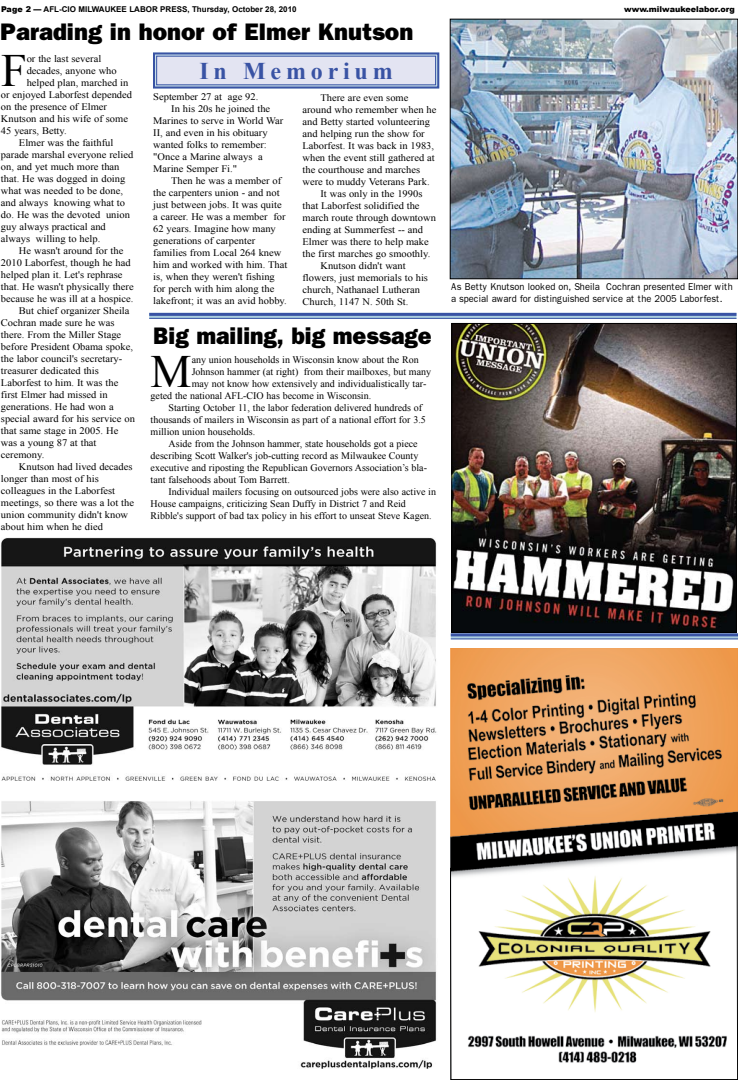
<style>
.page{position:relative;width:738px;height:1080px;background:#fff}
.page>*{position:absolute;margin:0;border:0;box-sizing:border-box;transform-origin:0 0}
.t1{font:46.2px "Times New Roman";color:#000}
.t2{font:800 24px "Franklin Gothic";color:#000}
.t3{font:800 24px "Franklin Gothic";color:#000;scale:.96 1}
.t4{font:700 24px "Times New Roman";letter-spacing:.2em;color:#3953a4}
.t5{font:10px "Times New Roman";color:#000;scale:1.05 1}
.t6{font:10px "Times New Roman";color:#000}
.t7{font:10px/12px "Franklin Gothic";color:#000;scale:.93 1}
.t8{font:700 8px "Arial";color:#000}
.t9{font:900 8px "Arial";color:#000}
.s1{font-weight:900}
</style>
<div class="page">
<svg style="left:153px;top:52px;width:287px;height:37px;background:#c6cde5"></svg>
<div style="left:156px;top:56px;width:280px;height:29px;border:1px solid #3953a4"></div>
<img style="left:452px;top:21px;width:284px;height:256px">
<div style="left:450px;top:19px;width:288px;height:260px;border:1px solid #000"></div>
<img style="left:454px;top:325px;width:281px;height:306px">
<div style="left:452px;top:323px;width:285px;height:310px;border:1px solid #000"></div>
<svg style="left:451px;top:636px;width:287px;height:2px"></svg>
<hr style="left:451px;top:633px;width:287px;height:3px;background:#3953a4">
<hr style="left:451px;top:638px;width:287px;height:1px;background:#3953a4">
<div style="left:149px;top:313px;width:587px;height:6px;background:#a2c5da"></div>
<hr style="left:149px;top:313px;width:587px;height:3px;background:#3953a4">
<hr style="left:149px;top:318px;width:587px;height:1px;background:#3953a4">
<img style="left:450px;top:648px;width:288px;height:191px">
<svg style="left:450px;top:839px;width:288px;height:241px"></svg>
<img style="left:1px;top:537px;width:436px;height:532px">
<p class="t8" style="left:1px;top:4px;width:297px"><span class="s1">Page 2</span> — AFL-CIO MILWAUKEE LABOR PRESS, THURSDAY, OCTOBER 28, 2010</p>
<p class="t9" style="left:624px;top:4px;width:112px">www.milwaukeelabor.org</p>
<h2 class="t2" style="left:0;top:17px;width:415px">Parading in honor of Elmer Knutson</h2>
<p class="t5" style="left:27px;top:53px;width:73px">or the last several</p>
<p class="t5" style="left:27px;top:65px;width:87px">decades, anyone who</p>
<p class="t5" style="left:27px;top:77px;width:98px">helped plan, marched in</p>
<p class="t5" style="left:1px;top:89px;width:126px">or enjoyed Laborfest depended</p>
<p class="t5" style="left:1px;top:101px;width:102px">on the presence of Elmer</p>
<p class="t5" style="left:1px;top:113px;width:122px">Knutson and his wife of some</p>
<p class="t5" style="left:1px;top:125px;width:64px">45 years, Betty.</p>
<p class="t5" style="left:19px;top:137px;width:91px">Elmer was the faithful</p>
<p class="t5" style="left:1px;top:149px;width:127px">parade marshal everyone relied</p>
<p class="t5" style="left:1px;top:161px;width:114px">on, and yet much more than</p>
<p class="t5" style="left:1px;top:173px;width:120px">that. He was dogged in doing</p>
<p class="t5" style="left:1px;top:185px;width:118px">what was needed to be done,</p>
<p class="t5" style="left:1px;top:197px;width:120px">and always knowing what to</p>
<p class="t5" style="left:1px;top:209px;width:124px">do. He was the devoted union</p>
<p class="t5" style="left:1px;top:221px;width:101px">guy always practical and</p>
<p class="t5" style="left:1px;top:233px;width:96px">always willing to help.</p>
<p class="t5" style="left:19px;top:245px;width:101px">He wasn't around for the</p>
<p class="t5" style="left:1px;top:257px;width:125px">2010 Laborfest, though he had</p>
<p class="t5" style="left:1px;top:269px;width:117px">helped plan it. Let's rephrase</p>
<p class="t5" style="left:1px;top:281px;width:128px">that. He wasn't physically there</p>
<p class="t5" style="left:1px;top:293px;width:128px">because he was ill at a hospice.</p>
<p class="t5" style="left:19px;top:305px;width:107px">But chief organizer Sheila</p>
<p class="t5" style="left:1px;top:317px;width:110px">Cochran made sure he was</p>
<p class="t5" style="left:1px;top:329px;width:116px">there. From the Miller Stage</p>
<p class="t5" style="left:1px;top:341px;width:127px">before President Obama spoke,</p>
<p class="t5" style="left:1px;top:353px;width:117px">the labor council's secretary-</p>
<p class="t5" style="left:1px;top:365px;width:95px">treasurer dedicated this</p>
<p class="t5" style="left:1px;top:377px;width:113px">Laborfest to him. It was the</p>
<p class="t5" style="left:1px;top:389px;width:103px">first Elmer had missed in</p>
<p class="t5" style="left:1px;top:401px;width:109px">generations. He had won a</p>
<p class="t5" style="left:1px;top:413px;width:129px">special award for his service on</p>
<p class="t5" style="left:1px;top:425px;width:113px">that same stage in 2005. He</p>
<p class="t5" style="left:1px;top:437px;width:92px">was a young 87 at that</p>
<p class="t5" style="left:1px;top:449px;width:43px">ceremony.</p>
<p class="t5" style="left:19px;top:461px;width:110px">Knutson had lived decades</p>
<p class="t5" style="left:1px;top:473px;width:95px">longer than most of his</p>
<p class="t5" style="left:1px;top:485px;width:110px">colleagues in the Laborfest</p>
<p class="t5" style="left:1px;top:497px;width:128px">meetings, so there was a lot the</p>
<p class="t5" style="left:1px;top:509px;width:123px">union community didn't know</p>
<p class="t5" style="left:1px;top:521px;width:99px">about him when he died</p>
<h1 class="t1" style="left:1px;top:44px;width:27px">F</h1>
<h2 class="t4" style="left:200px;top:57px;width:195px">In Memorium</h2>
<p class="t5" style="left:153px;top:91px;width:102px">September 27 at age 92.</p>
<p class="t5" style="left:171px;top:103px;width:96px">In his 20s he joined the</p>
<p class="t5" style="left:153px;top:115px;width:125px">Marines to serve in World War</p>
<p class="t5" style="left:153px;top:127px;width:111px">II, and even in his obituary</p>
<p class="t5" style="left:153px;top:139px;width:110px">wanted folks to remember:</p>
<p class="t5" style="left:153px;top:151px;width:106px">"Once a Marine always a</p>
<p class="t5" style="left:153px;top:163px;width:81px">Marine Semper Fi."</p>
<p class="t5" style="left:171px;top:175px;width:106px">Then he was a member of</p>
<p class="t5" style="left:153px;top:187px;width:122px">the carpenters union - and not</p>
<p class="t5" style="left:153px;top:199px;width:124px">just between jobs. It was quite</p>
<p class="t5" style="left:153px;top:211px;width:128px">a career. He was a member for</p>
<p class="t5" style="left:153px;top:223px;width:118px">62 years. Imagine how many</p>
<p class="t5" style="left:153px;top:235px;width:99px">generations of carpenter</p>
<p class="t5" style="left:153px;top:247px;width:124px">families from Local 264 knew</p>
<p class="t5" style="left:153px;top:259px;width:129px">him and worked with him. That</p>
<p class="t5" style="left:153px;top:271px;width:117px">is, when they weren't fishing</p>
<p class="t5" style="left:153px;top:283px;width:117px">for perch with him along the</p>
<p class="t5" style="left:153px;top:295px;width:129px">lakefront; it was an avid hobby.</p>
<p class="t5" style="left:320px;top:92px;width:85px">There are even some</p>
<p class="t5" style="left:303px;top:104px;width:129px">around who remember when he</p>
<p class="t5" style="left:303px;top:116px;width:123px">and Betty started volunteering</p>
<p class="t5" style="left:303px;top:128px;width:118px">and helping run the show for</p>
<p class="t5" style="left:303px;top:140px;width:127px">Laborfest. It was back in 1983,</p>
<p class="t5" style="left:303px;top:152px;width:127px">when the event still gathered at</p>
<p class="t5" style="left:303px;top:164px;width:114px">the courthouse and marches</p>
<p class="t5" style="left:303px;top:176px;width:123px">were to muddy Veterans Park.</p>
<p class="t5" style="left:320px;top:188px;width:99px">It was only in the 1990s</p>
<p class="t5" style="left:303px;top:200px;width:113px">that Laborfest solidified the</p>
<p class="t5" style="left:303px;top:212px;width:129px">march route through downtown</p>
<p class="t5" style="left:303px;top:224px;width:116px">ending at Summerfest -- and</p>
<p class="t5" style="left:303px;top:236px;width:122px">Elmer was there to help make</p>
<p class="t5" style="left:303px;top:248px;width:123px">the first marches go smoothly.</p>
<p class="t5" style="left:320px;top:260px;width:83px">Knutson didn't want</p>
<p class="t5" style="left:303px;top:272px;width:121px">flowers, just memorials to his</p>
<p class="t5" style="left:303px;top:284px;width:113px">church, Nathanael Lutheran</p>
<p class="t5" style="left:303px;top:296px;width:102px">Church, 1147 N. 50th St.</p>
<h2 class="t3" style="left:153px;top:321px;width:292px">Big mailing, big message</h2>
<h1 class="t1" style="left:151px;top:345px;width:43px">M</h1>
<p class="t6" style="left:192px;top:354px;width:228px">any union households in Wisconsin know about the Ron</p>
<p class="t6" style="left:192px;top:366px;width:241px">Johnson hammer (at right) from their mailboxes, but many</p>
<p class="t6" style="left:192px;top:378px;width:236px">may not know how extensively and individualistically tar-</p>
<p class="t6" style="left:151px;top:390px;width:222px">geted the national AFL-CIO has become in Wisconsin.</p>
<p class="t6" style="left:169px;top:402px;width:255px">Starting October 11, the labor federation delivered hundreds of</p>
<p class="t6" style="left:151px;top:414px;width:277px">thousands of mailers in Wisconsin as part of a national effort for 3.5</p>
<p class="t6" style="left:151px;top:426px;width:106px">million union households.</p>
<p class="t6" style="left:169px;top:438px;width:251px">Aside from the Johnson hammer, state households got a piece</p>
<p class="t6" style="left:151px;top:450px;width:269px">describing Scott Walker's job-cutting record as Milwaukee County</p>
<p class="t6" style="left:151px;top:462px;width:278px">executive and riposting the Republican Governors Association’s bla-</p>
<p class="t6" style="left:151px;top:474px;width:141px">tant falsehoods about Tom Barrett.</p>
<p class="t6" style="left:169px;top:486px;width:269px">Individual mailers focusing on outsourced jobs were also active in</p>
<p class="t6" style="left:151px;top:498px;width:257px">House campaigns, criticizing Sean Duffy in District 7 and Reid</p>
<p class="t6" style="left:151px;top:510px;width:282px">Ribble's support of bad tax policy in his effort to unseat Steve Kagen.</p>
<p class="t7" style="left:451px;top:281px;width:304px">As Betty Knutson looked on, Sheila Cochran presented Elmer with a special award for distinguished service at the 2005 Laborfest.</p>
</div>
